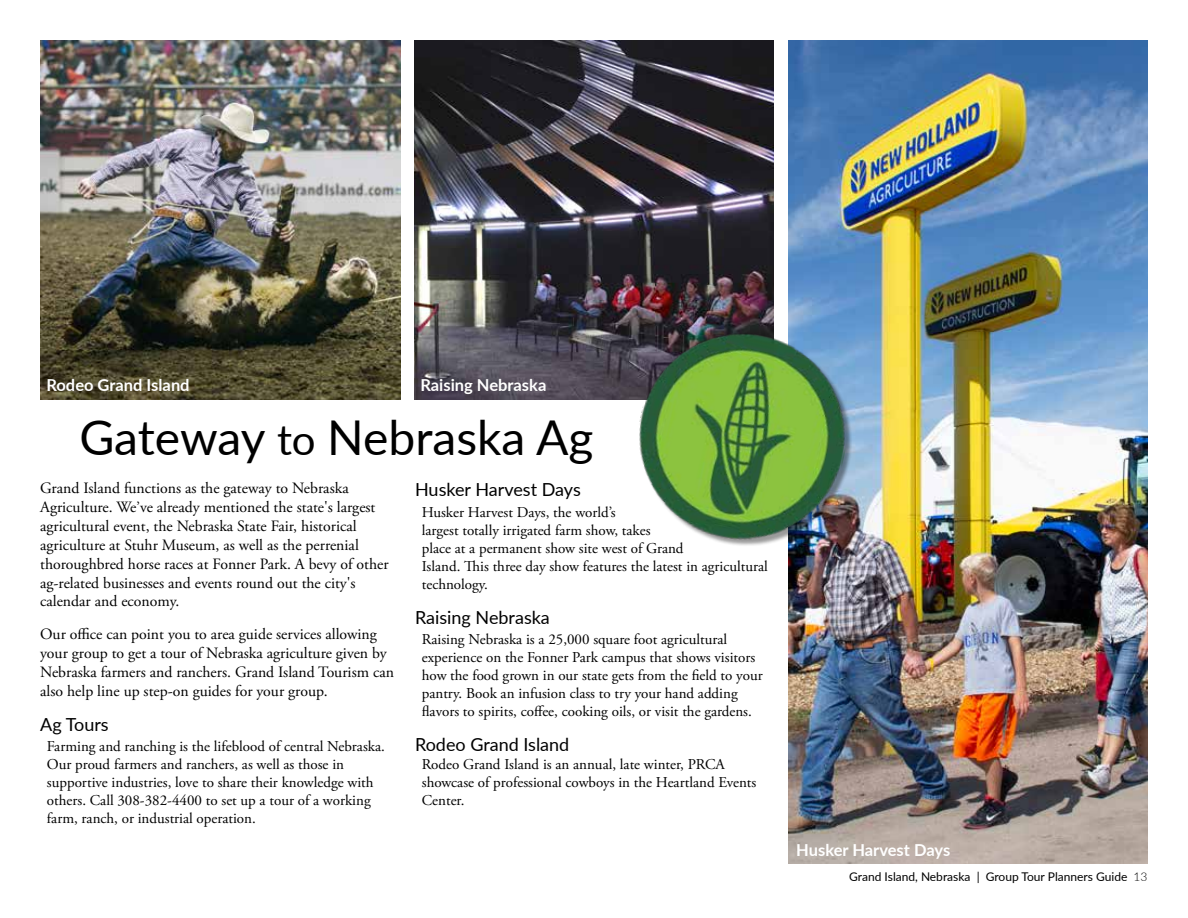
<style>
.page{position:relative;width:1188px;height:918px;background:#fff}
.page>*{position:absolute;margin:0;border:0;box-sizing:border-box;transform-origin:0 0}
.t1{font:48px "Lato";color:#000}
.t2{font:18px "Lato";color:#000}
.t3{font:700 16.5px "Lato";color:#fff}
.t4{font:15.75px/18.9px "Adobe Garamond Pro";color:#000}
.t5{font:15px/18px "Adobe Garamond Pro";color:#000}
.t6{font:12px "Lato";color:#000}
.s1{font-size:42px}
.s2{font-size:15px}
.s3{font-weight:300}
</style>
<div class="page">
<img style="left:41px;top:40px;width:359px;height:360px">
<img style="left:415px;top:40px;width:359px;height:360px">
<img style="left:788px;top:40px;width:360px;height:824px">
<img style="left:619px;top:313px;width:247px;height:247px">
<p class="t3" style="left:46px;top:373px;width:145px">Rodeo Grand Island</p>
<p class="t3" style="left:420px;top:373px;width:127px">Raising Nebraska</p>
<h1 class="t1" style="left:79px;top:403px;width:516px">Gateway <span class="s1">to</span> Nebraska Ag</h1>
<p class="t4" style="left:40px;top:479px;width:350px">Grand Island functions as the gateway to Nebraska Agriculture. We<span class="s2">’</span>ve already mentioned the state's largest agricultural event, the Nebraska State Fair, historical agriculture at Stuhr Museum, as well as the perrenial thoroughbred horse races at Fonner Park. A bevy of other ag-related businesses and events round out the city's calendar and economy.</p>
<p class="t4" style="left:40px;top:625px;width:355px">Our office can point you to area guide services allowing your group to get a tour of Nebraska agriculture given by Nebraska farmers and ranchers. Grand Island Tourism can also help line up step-on guides for your group.</p>
<p class="t2" style="left:40px;top:711px;width:70px">Ag Tours</p>
<p class="t5" style="left:47px;top:738px;width:339px">Farming and ranching is the lifeblood of central Nebraska.<br>Our proud farmers and ranchers, as well as those in supportive industries, love to share their knowledge with others. Call 308-382-4400 to set up a tour of a working farm, ranch, or industrial operation.</p>
<p class="t2" style="left:415px;top:477px;width:167px">Husker Harvest Days</p>
<p class="t5" style="left:422px;top:503px;width:347px">Husker Harvest Days, the world’s<br>largest totally irrigated farm show, takes<br>place at a permanent show site west of Grand<br>Island. This three day show features the latest in agricultural technology.</p>
<p class="t2" style="left:415px;top:604px;width:136px">Raising Nebraska</p>
<p class="t5" style="left:422px;top:631px;width:342px">Raising Nebraska is a 25,000 square foot agricultural experience on the Fonner Park campus that shows visitors how the food grown in our state gets from the field to your pantry. Book an infusion class to try your hand adding flavors to spirits, coffee, cooking oils, or visit the gardens.</p>
<p class="t2" style="left:415px;top:732px;width:156px">Rodeo Grand Island</p>
<p class="t5" style="left:422px;top:756px;width:336px">Rodeo Grand Island is an annual, late winter, PRCA showcase of professional cowboys in the Heartland Events<br>Center.</p>
<p class="t3" style="left:796px;top:838px;width:156px">Husker Harvest Days</p>
<p class="t6" style="left:849px;top:868px;width:300px">Grand Island, Nebraska | Group Tour Planners Guide <span class="s3">13</span></p>
</div>
